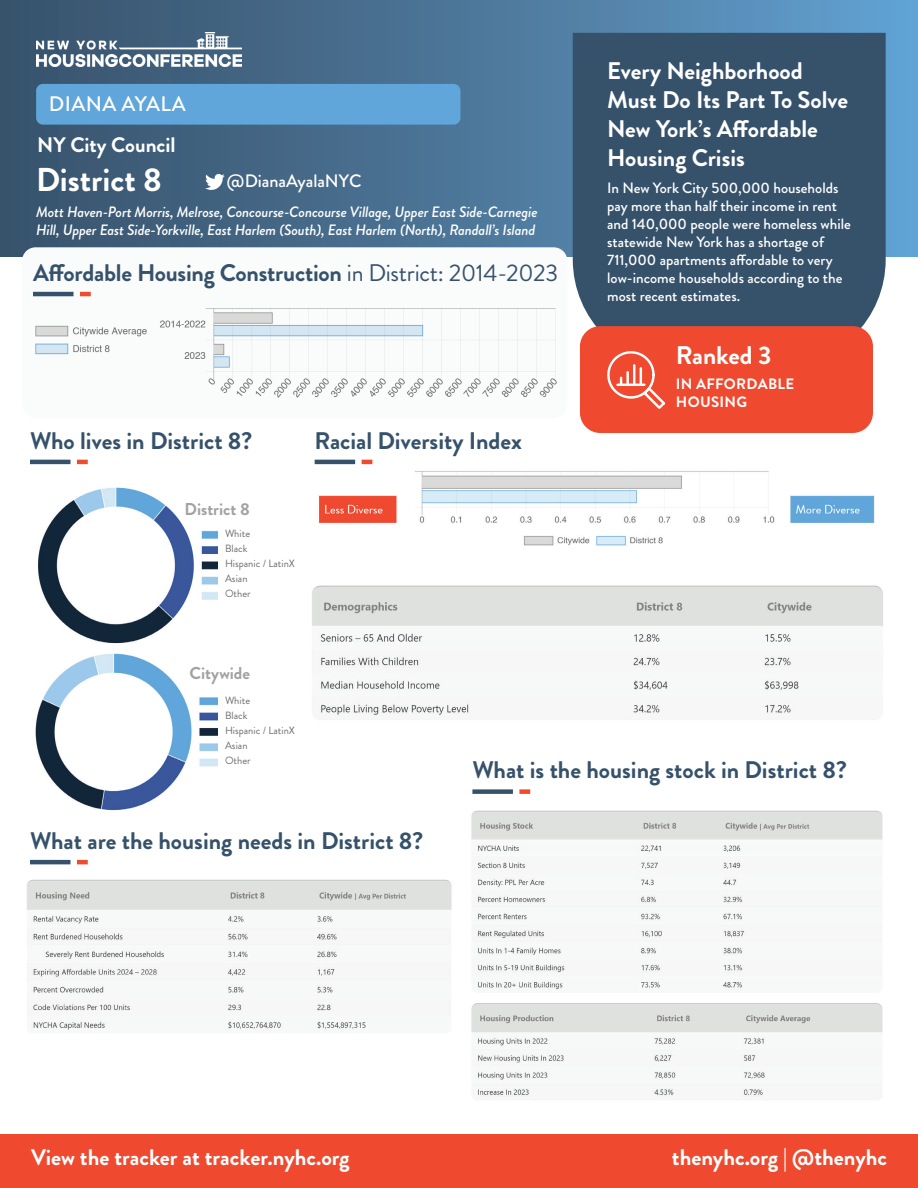
<style>
.page{position:relative;width:918px;height:1188px;background:#fff}
.page>*{position:absolute;margin:0;border:0;box-sizing:border-box;transform-origin:0 0}
.t1{font:700 33px "Brandon Grotesque";color:#fff}
.t2{font:700 25.5px "Brandon Grotesque";color:#fff}
.t3{font:700 24px "Brandon Grotesque";color:#36526b}
.t4{font:700 24px/28.8px "Brandon Grotesque";color:#fff}
.t5{font:700 22.5px "Brandon Grotesque";color:#fff}
.t6{font:700 21px "Brandon Grotesque";color:#fff}
.t7{font:500 21px "Brandon Grotesque";letter-spacing:.02em;color:#fff}
.t8{font:500 18px "Brandon Grotesque";color:#fff}
.t9{font:700 17.1px "Brandon Grotesque";letter-spacing:-.005em;color:#a2a2a1}
.t10{font:500 15px/18px "Brandon Grotesque";color:#fff}
.t11{font:italic 500 15px/18px "Brandon Grotesque";letter-spacing:-.01em;color:#fff}
.t12{font:700 15px/18px "Brandon Grotesque";letter-spacing:.02em;color:#fff}
.t13{font:10.5px/15px "Brandon Grotesque";color:#6c6d70}
.s1{font-weight:400}
</style>
<div class="page">
<img style="left:35px;top:653px;width:183px;height:158px">
<img style="left:38px;top:487px;width:180px;height:157px">
<div style="left:0;top:1134px;width:918px;height:54px;background:#ef4a2f"></div>
<div style="left:0;top:0;width:918px;height:256px;background:linear-gradient(to right,#385067,#619fcf)"></div>
<img style="left:36px;top:33px;width:205px;height:34px">
<div style="left:36px;top:84px;width:424px;height:41px;background:#61a6da;border-radius:7px"></div>
<img style="left:27px;top:879px;width:425px;height:152px">
<img style="left:471px;top:810px;width:412px;height:289px">
<hr style="left:30px;top:460px;width:40px;height:4px;background:#36526b">
<hr style="left:77px;top:460px;width:11px;height:4px;background:#ef4b2f">
<hr style="left:30px;top:860px;width:40px;height:4px;background:#36526b">
<hr style="left:77px;top:860px;width:11px;height:4px;background:#ef4b2f">
<div style="left:472px;top:789px;width:41px;height:5px;background:#36526b"></div>
<div style="left:519px;top:789px;width:11px;height:5px;background:#ef4b2f"></div>
<div style="left:573px;top:33px;width:313px;height:309px;background:#36526b"></div>
<img style="left:312px;top:459px;width:571px;height:259px">
<svg style="left:205px;top:174px;width:20px;height:16px"></svg>
<div style="left:580px;top:326px;width:293px;height:107px;background:#ef4a2f;border-radius:20px"></div>
<svg style="left:607px;top:351px;width:58px;height:58px"></svg>
<div style="left:22px;top:247px;width:545px;height:171px;background:#fafbfb;border-radius:14px"></div>
<hr style="left:33px;top:292px;width:41px;height:4px;background:#36526b">
<hr style="left:80px;top:292px;width:11px;height:4px;background:#ef4b2f">
<hr style="left:315px;top:460px;width:40px;height:4px;background:#36526b">
<hr style="left:362px;top:460px;width:10px;height:4px;background:#ef4b2f">
<img style="left:35px;top:308px;width:522px;height:90px">
<h3 class="t7" style="left:49px;top:89px;width:139px">DIANA AYALA</h3>
<h3 class="t6" style="left:37px;top:131px;width:140px">NY City Council</h3>
<h1 class="t1" style="left:36px;top:156px;width:127px">District 8</h1>
<p class="t11" style="left:36px;top:203px;width:503px">Mott Haven-Port Morris, Melrose, Concourse-Concourse Village, Upper East Side-Carnegie<br>Hill, Upper East Side-Yorkville, East Harlem (South), East Harlem (North), Randall’s Island</p>
<p class="t8" style="left:227px;top:169px;width:136px">@DianaAyalaNYC</p>
<h3 class="t3" style="left:33px;top:256px;width:527px">Affordable Housing Construction <span class="s1">in District: 2014-2023</span></h3>
<h3 class="t3" style="left:30px;top:424px;width:224px">Who lives in District 8?</h3>
<p class="t9" style="left:185px;top:498px;width:67px">District 8</p>
<p class="t13" style="left:225px;top:526px;width:71px">White<br>Black<br>Hispanic / LatinX<br>Asian<br>Other</p>
<h3 class="t3" style="left:315px;top:424px;width:209px">Racial Diversity Index</h3>
<p class="t9" style="left:189px;top:661px;width:62px">Citywide</p>
<h3 class="t4" style="left:607px;top:57px;width:243px">Every Neighborhood<br>Must Do Its Part To Solve<br>New York’s Affordable<br>Housing Crisis</h3>
<p class="t10" style="left:607px;top:179px;width:245px">In New York City 500,000 households pay more than half their income in rent and 140,000 people were homeless while statewide New York has a shortage of 711,000 apartments affordable to very low-income households according to the most recent estimates.</p>
<h2 class="t2" style="left:676px;top:338px;width:97px">Ranked 3</h2>
<p class="t12" style="left:676px;top:375px;width:120px">IN AFFORDABLE<br>HOUSING</p>
<p class="t13" style="left:225px;top:693px;width:71px">White<br>Black<br>Hispanic / LatinX<br>Asian<br>Other</p>
<h3 class="t3" style="left:30px;top:824px;width:395px">What are the housing needs in District 8?</h3>
<h3 class="t3" style="left:472px;top:753px;width:376px">What is the housing stock in District 8?</h3>
<h3 class="t5" style="left:31px;top:1142px;width:320px">View the tracker at tracker.nyhc.org</h3>
<h3 class="t5" style="left:672px;top:1142px;width:217px">thenyhc.org | @thenyhc</h3>
</div>
